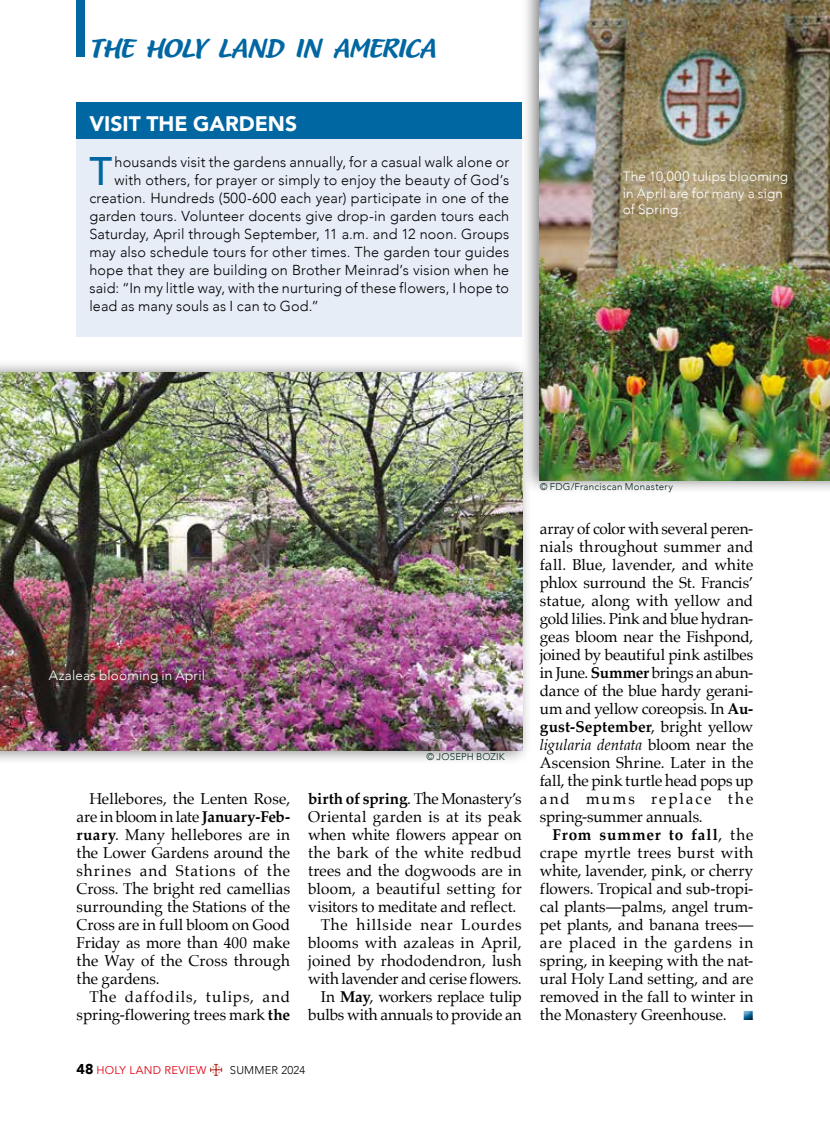
<style>
.page{position:relative;width:830px;height:1127px;background:#fff}
.page>*{position:absolute;margin:0;border:0;box-sizing:border-box;transform-origin:0 0}
.t1{font:500 39.75px "Avenir";color:#0067a2}
.t2{font:900 39px "Dolce";letter-spacing:-.045em;color:#0067a2}
.t3{font:900 21px "Avenir";color:#fff}
.t4{font:15.75px/18px "Palatino";letter-spacing:.005em;color:#000;text-align:justify}
.t5{font:15.75px "Palatino";letter-spacing:.025em;color:#000}
.t6{font:15.75px "Palatino";letter-spacing:-.015em;color:#000}
.t7{font:15.75px "Palatino";letter-spacing:-.02em;color:#000}
.t8{font:15.75px "Palatino";letter-spacing:.045em;color:#000}
.t9{font:300 14.4px "Avenir";letter-spacing:.01em;color:#000}
.t10{font:300 13.5px/16.5px "Avenir";letter-spacing:.01em;color:#fff}
.t11{font:13.5px "Zapf Dingbats ITC";color:#0067a2}
.t12{font:11.25px "Avenir";letter-spacing:.02em;color:#e30613}
.t13{font:300 11.25px "Avenir";letter-spacing:.02em;color:#000}
.t14{font:300 9.75px "Avenir";letter-spacing:.025em;color:#001f1e}
.t15{font:300 9.75px "Avenir";letter-spacing:.015em;color:#00241e}
.s1{font-weight:700}
.s2{font-weight:900;font-size:14.25px;color:#000}
.s3{font-style:italic}
</style>
<div class="page">
<svg style="left:210px;top:1064px;width:12px;height:12px"></svg>
<div style="left:77px;top:0;width:8px;height:56px;background:#0067a2"></div>
<div style="left:739px;top:1004px;width:24px;height:22px;background:#000;opacity:.75"></div>
<div style="left:77px;top:102px;width:445px;height:234px;background:#e6edf7"></div>
<div style="left:77px;top:102px;width:445px;height:36px;background:#0067a2"></div>
<div style="left:0;top:358px;width:532px;height:407px;background:#000;opacity:.5"></div>
<img style="left:0;top:372px;width:522px;height:378px">
<div style="left:520px;top:0;width:309px;height:495px;background:#000;opacity:.5"></div>
<img style="left:539px;top:0;width:290px;height:480px">
<h2 class="t2" style="left:91px;top:25px;width:348px">the holy land in america</h2>
<h3 class="t3" style="left:89px;top:105px;width:209px">VISIT THE GARDENS</h3>
<h1 class="t1" style="left:89px;top:137px;width:24px">T</h1>
<p class="t9" style="left:115px;top:153px;width:396px">housands visit the gardens annually, for a casual walk alone or</p>
<p class="t9" style="left:115px;top:171px;width:396px">with others, for prayer or simply to enjoy the beauty of God’s</p>
<p class="t9" style="left:89px;top:189px;width:421px">creation. Hundreds (500-600 each year) participate in one of the</p>
<p class="t9" style="left:89px;top:207px;width:421px">garden tours. Volunteer docents give drop-in garden tours each</p>
<p class="t9" style="left:89px;top:225px;width:421px">Saturday, April through September, 11 a.m. and 12 noon. Groups</p>
<p class="t9" style="left:89px;top:243px;width:421px">may also schedule tours for other times. The garden tour guides</p>
<p class="t9" style="left:89px;top:261px;width:421px">hope that they are building on Brother Meinrad’s vision when he</p>
<p class="t9" style="left:89px;top:279px;width:421px">said: “In my little way, with the nurturing of these flowers, I hope to</p>
<p class="t9" style="left:89px;top:297px;width:231px">lead as many souls as I can to God.”</p>
<p class="t10" style="left:622px;top:169px;width:167px">The 10,000 tulips blooming in April are for many a sign of Spring.</p>
<p class="t10" style="left:49px;top:667px;width:157px">Azaleas blooming in April</p>
<p class="t4" style="left:77px;top:790px;width:215px;text-indent:13px">Hellebores, the Lenten Rose, are in bloom in late <span class="s1">January-Feb&shy;ruary</span>. Many hellebores are in the Lower Gardens around the shrines and Stations of the Cross. The bright red camellias surrounding the Stations of the Cross are in full bloom on Good Friday as more than 400 make the Way of the Cross through the gardens.</p>
<p class="t4" style="left:77px;top:988px;width:215px;text-align:right">The daffodils, tulips, and spring-flowering trees mark <span class="s1">the</span></p>
<p class="t15" style="left:426px;top:751px;width:80px">© JOSEPH BOZIK</p>
<p class="t6" style="left:308px;top:786px;width:215px"><span class="s1">birth of spring</span>. The Monastery’s</p>
<p class="t5" style="left:308px;top:804px;width:215px">Oriental garden is at its peak</p>
<p class="t4" style="left:308px;top:826px;width:215px">when white flowers appear on</p>
<p class="t4" style="left:308px;top:844px;width:215px">the bark of the white redbud</p>
<p class="t4" style="left:308px;top:862px;width:215px">trees and the dogwoods are in</p>
<p class="t5" style="left:308px;top:876px;width:215px">bloom, a beautiful setting for</p>
<p class="t4" style="left:308px;top:898px;width:210px">visitors to meditate and reflect.</p>
<p class="t8" style="left:321px;top:912px;width:202px">The hillside near Lourdes</p>
<p class="t5" style="left:308px;top:930px;width:215px">blooms with azaleas in April,</p>
<p class="t4" style="left:308px;top:952px;width:215px">joined by rhododendron, lush</p>
<p class="t7" style="left:308px;top:966px;width:215px">with lavender and cerise flowers.</p>
<p class="t4" style="left:321px;top:988px;width:202px">In <span class="s1">May</span>, workers replace tulip</p>
<p class="t6" style="left:308px;top:1002px;width:215px">bulbs with annuals to provide an</p>
<p class="t12" style="left:77px;top:1063px;width:131px"><span class="s2">48</span> HOLY LAND REVIEW</p>
<p class="t13" style="left:230px;top:1064px;width:77px">SUMMER 2024</p>
<p class="t14" style="left:539px;top:481px;width:134px">© FDG/Franciscan Monastery</p>
<p class="t4" style="left:539px;top:520px;width:215px">array of color with several peren&shy;nials throughout summer and fall. Blue, lavender, and white phlox surround the St. Francis’ statue, along with yellow and gold lilies. Pink and blue hydran&shy;geas bloom near the Fishpond, joined by beautiful pink astilbes in June. <span class="s1">Summer</span> brings an abun&shy;dance of the blue hardy gerani&shy;um and yellow coreopsis. In <span class="s1">Au&shy;gust-September</span>, bright yellow <span class="s3">ligularia dentata</span> bloom near the Ascension Shrine. Later in the fall, the pink turtle head pops up and mums replace the spring-summer annuals.</p>
<p class="t4" style="left:539px;top:826px;width:215px;text-indent:13px"><span class="s1">From summer to fall</span>, the crape myrtle trees burst with white, lavender, pink, or cherry flowers. Tropical and sub-tropi&shy;cal plants—palms, angel trum&shy;pet plants, and banana trees— are placed in the gardens in spring, in keeping with the nat&shy;ural Holy Land setting, and are removed in the fall to winter in the Monastery Greenhouse.</p>
<p class="t11" style="left:743px;top:1009px;width:12px">■</p>
</div>
